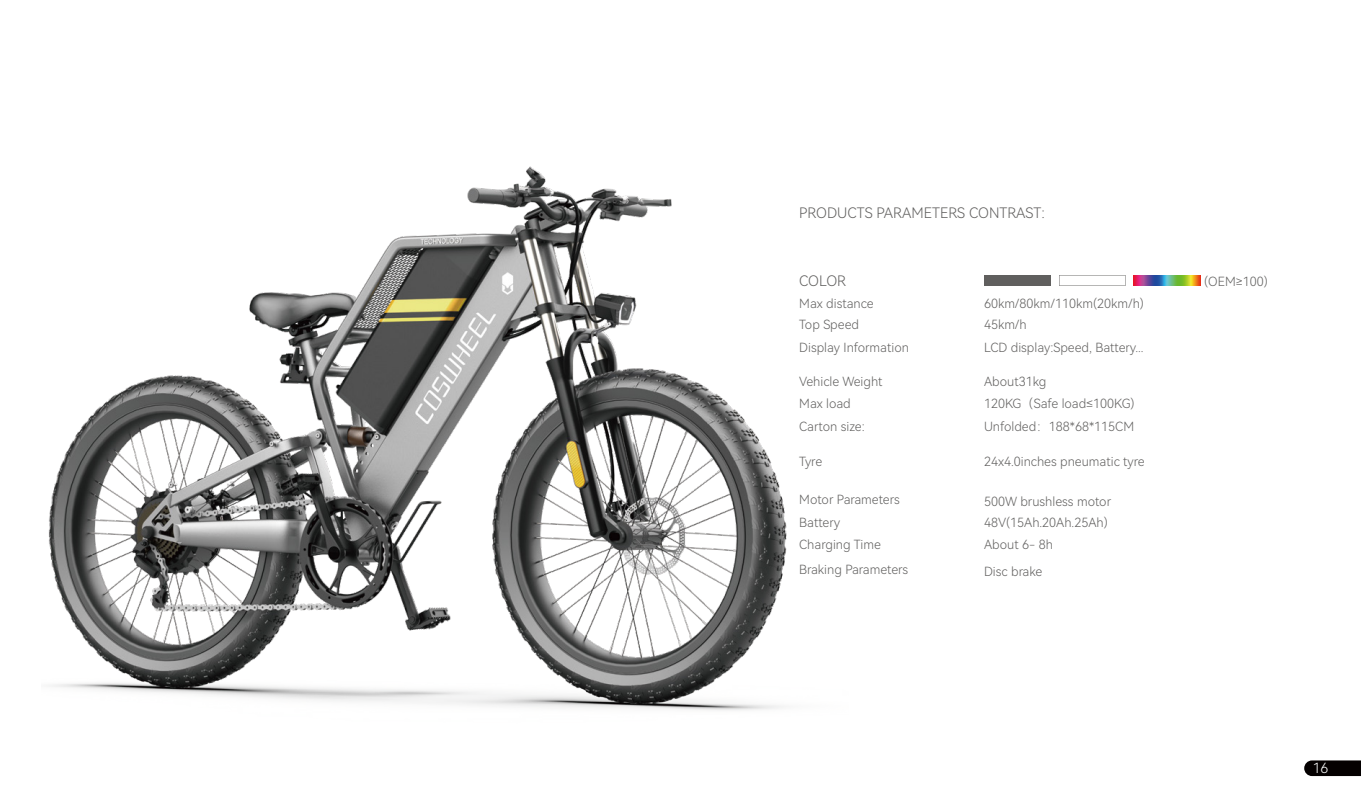
<style>
.page{position:relative;width:1361px;height:794px;background:#fff}
.page>*{position:absolute;margin:0;border:0;box-sizing:border-box;transform-origin:0 0}
.t1{font:14.4px "Harmony OS Sans SC Light";color:#605f5e}
.t2{font:14px "Harmony OS Sans SC Light";color:#fff}
.t3{font:12.6px/22.4px "Harmony OS Sans SC Light";color:#605f5e}
</style>
<div class="page">
<svg style="left:1304px;top:760px;width:57px;height:16px"></svg>
<div style="left:984px;top:275px;width:66px;height:11px;background:#605f5e"></div>
<svg style="left:1059px;top:275px;width:66px;height:11px"></svg>
<img style="left:1134px;top:275px;width:66px;height:11px">
<img style="left:49px;top:166px;width:738px;height:544px">
<p class="t1" style="left:799px;top:203px;width:247px">PRODUCTS PARAMETERS CONTRAST:</p>
<p class="t1" style="left:799px;top:271px;width:48px">COLOR</p>
<p class="t3" style="left:799px;top:292px;width:76px">Max distance</p>
<p class="t3" style="left:799px;top:313px;width:111px">Top Speed<br>Display Information</p>
<p class="t3" style="left:799px;top:370px;width:85px">Vehicle Weight<br>Max load<br>Carton size:</p>
<p class="t3" style="left:799px;top:450px;width:24px">Tyre</p>
<p class="t3" style="left:799px;top:488px;width:102px">Motor Parameters</p>
<p class="t3" style="left:799px;top:510px;width:83px">Battery<br>Charging Time</p>
<p class="t3" style="left:799px;top:557px;width:110px">Braking Parameters</p>
<p class="t3" style="left:984px;top:292px;width:161px">60km/80km/110km(20km/h)</p>
<p class="t3" style="left:984px;top:313px;width:44px">45km/h</p>
<p class="t3" style="left:984px;top:335px;width:161px">LCD display:Speed, Battery...</p>
<p class="t3" style="left:984px;top:370px;width:64px">About31kg</p>
<p class="t3" style="left:984px;top:392px;width:152px">120KG（Safe load≤100KG)</p>
<p class="t3" style="left:984px;top:414px;width:152px">Unfolded：188*68*115CM</p>
<p class="t3" style="left:984px;top:450px;width:162px">24x4.0inches pneumatic tyre</p>
<p class="t3" style="left:984px;top:490px;width:129px;line-height:20.8px">500W brushless motor<br>48V(15Ah.20Ah.25Ah)</p>
<p class="t3" style="left:984px;top:559px;width:60px">Disc brake</p>
<p class="t3" style="left:984px;top:533px;width:71px">About 6- 8h</p>
<p class="t3" style="left:1204px;top:270px;width:65px">(OEM≥100)</p>
<p class="t2" style="left:1312px;top:757px;width:17px">16</p>
</div>
